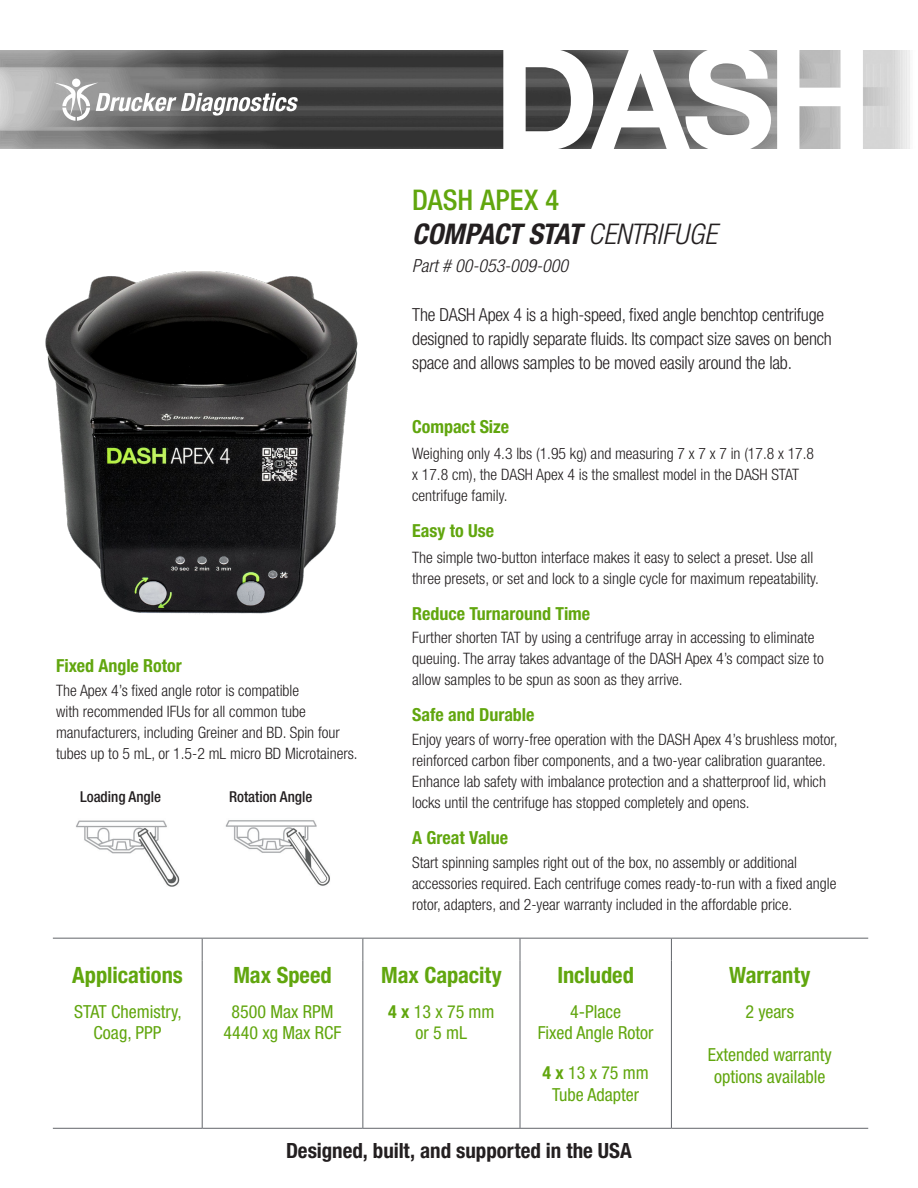
<style>
.page{position:relative;width:918px;height:1188px;background:#fff}
.page>*{position:absolute;margin:0;border:0;box-sizing:border-box;transform-origin:0 0}
.t1{font:700 142.2px "Helvetica Neue LT Std";color:#fff}
.t2{font:italic 700 condensed 28.5px "Helvetica Neue LT Std";letter-spacing:-.04em;color:#231f20}
.t3{font:500 condensed 28.5px "Helvetica Neue LT Std";letter-spacing:.005em;color:#61a60e}
.call_out{font:700 condensed 22.5px "Helvetica Neue LT Std";color:#61a60e}
.call_out-2{font:700 condensed 21px "Helvetica Neue LT Std";color:#231f20}
.t4{font:300 condensed 18px/24px "Helvetica Neue LT Std";letter-spacing:-.01em;color:#231f20}
.call_out-3{font:condensed 18px/21.6px "Helvetica Neue LT Std";color:#61a60e;text-align:center}
.subhead_-_green{font:700 condensed 18px "Helvetica Neue LT Std";color:#61a60e}
.t5{font:italic 300 condensed 18px "Helvetica Neue LT Std";color:#231f20}
.body_text{font:300 condensed 15.75px/21px "Helvetica Neue LT Std";color:#231f20}
.t6{font:500 condensed 15px "Helvetica Neue LT Std";color:#231f20}
.s1{font-weight:300}
.s2{font-weight:700}
</style>
<div class="page">
<img style="left:45px;top:272px;width:313px;height:342px">
<img style="left:0;top:51px;width:910px;height:98px">
<div style="left:72px;top:79px;width:8px;height:8px;background:#fff;border-radius:50%"></div>
<svg style="left:54px;top:83px;width:244px;height:38px"></svg>
<svg style="left:202px;top:939px;width:1px;height:22px"></svg>
<svg style="left:362px;top:939px;width:1px;height:22px"></svg>
<svg style="left:520px;top:939px;width:1px;height:22px"></svg>
<svg style="left:671px;top:939px;width:1px;height:22px"></svg>
<hr style="left:202px;top:961px;width:1px;height:167px;background:#62656a">
<hr style="left:362px;top:961px;width:1px;height:167px;background:#62656a">
<hr style="left:520px;top:961px;width:1px;height:167px;background:#62656a">
<hr style="left:671px;top:961px;width:1px;height:167px;background:#62656a">
<hr style="left:53px;top:938px;width:149px;height:1px;background:#62656a">
<hr style="left:202px;top:938px;width:161px;height:1px;background:#62656a">
<hr style="left:363px;top:938px;width:157px;height:1px;background:#62656a">
<hr style="left:520px;top:938px;width:151px;height:1px;background:#62656a">
<hr style="left:671px;top:938px;width:197px;height:1px;background:#62656a">
<hr style="left:53px;top:1128px;width:149px;height:1px;background:#62656a">
<hr style="left:202px;top:1128px;width:161px;height:1px;background:#62656a">
<hr style="left:363px;top:1128px;width:157px;height:1px;background:#62656a">
<hr style="left:520px;top:1128px;width:151px;height:1px;background:#62656a">
<hr style="left:671px;top:1128px;width:197px;height:1px;background:#62656a">
<img style="left:76px;top:820px;width:254px;height:67px">
<p class="t1" style="left:494px;top:11px;width:381px">DASH</p>
<p class="t3" style="left:412px;top:183px;width:148px">DASH APEX 4</p>
<p class="t2" style="left:412px;top:217px;width:307px">COMPACT STAT <span class="s1">CENTRIFUGE</span></p>
<p class="t5" style="left:412px;top:255px;width:157px">Part # 00-053-009-000</p>
<p class="subhead_-_green" style="left:56px;top:655px;width:127px">Fixed Angle Rotor</p>
<p class="body_text" style="left:56px;top:679px;width:303px">The Apex 4’s fixed angle rotor is compatible<br>with recommended IFUs for all common tube manufacturers, including Greiner and BD. Spin four tubes up to 5 mL, or 1.5-2 mL micro BD Microtainers.</p>
<p class="t6" style="left:80px;top:788px;width:83px">Loading Angle</p>
<p class="t6" style="left:229px;top:788px;width:85px">Rotation Angle</p>
<p class="call_out" style="left:72px;top:961px;width:112px">Applications</p>
<p class="call_out-3" style="left:74px;top:1001px;width:109px">STAT Chemistry,</p>
<p class="call_out-3" style="left:94px;top:1022px;width:69px">Coag, PPP</p>
<p class="call_out" style="left:233px;top:961px;width:100px">Max Speed</p>
<p class="call_out-3" style="left:232px;top:1001px;width:103px">8500 Max RPM</p>
<p class="call_out-3" style="left:224px;top:1022px;width:119px">4440 xg Max RCF</p>
<p class="t4" style="left:412px;top:302px;width:421px">The DASH Apex 4 is a high-speed, fixed angle benchtop centrifuge designed to rapidly separate fluids. Its compact size saves on bench</p>
<p class="t4" style="left:412px;top:350px;width:381px">space and allows samples to be moved easily around the lab.</p>
<p class="subhead_-_green" style="left:412px;top:416px;width:98px">Compact Size</p>
<p class="body_text" style="left:412px;top:443px;width:404px">Weighing only 4.3 lbs (1.95 kg) and measuring 7 x 7 x 7 in (17.8 x 17.8 x 17.8 cm), the DASH Apex 4 is the smallest model in the DASH STAT centrifuge family.</p>
<p class="subhead_-_green" style="left:412px;top:520px;width:83px">Easy to Use</p>
<p class="body_text" style="left:412px;top:546px;width:408px">The simple two-button interface makes it easy to select a preset. Use all three presets, or set and lock to a single cycle for maximum repeatability.</p>
<p class="subhead_-_green" style="left:412px;top:602px;width:180px">Reduce Turnaround Time</p>
<p class="body_text" style="left:412px;top:627px;width:413px">Further shorten TAT by using a centrifuge array in accessing to eliminate queuing. The array takes advantage of the DASH Apex 4’s compact size to allow samples to be spun as soon as they arrive.</p>
<p class="subhead_-_green" style="left:412px;top:704px;width:124px">Safe and Durable</p>
<p class="body_text" style="left:412px;top:729px;width:427px">Enjoy years of worry-free operation with the DASH Apex 4’s brushless motor, reinforced carbon fiber components, and a two-year calibration guarantee.<br>Enhance lab safety with imbalance protection and a shatterproof lid, which locks until the centrifuge has stopped completely and opens.</p>
<p class="subhead_-_green" style="left:412px;top:827px;width:97px">A Great Value</p>
<p class="body_text" style="left:412px;top:852px;width:426px">Start spinning samples right out of the box, no assembly or additional accessories required. Each centrifuge comes ready-to-run with a fixed angle rotor, adapters, and 2-year warranty included in the affordable price.</p>
<p class="call_out" style="left:381px;top:961px;width:122px">Max Capacity</p>
<p class="call_out-3" style="left:388px;top:1001px;width:108px"><span class="s2">4 x</span> 13 x 75 mm</p>
<p class="call_out-3" style="left:416px;top:1022px;width:53px">or 5 mL</p>
<p class="call_out" style="left:557px;top:961px;width:78px">Included</p>
<p class="call_out-3" style="left:570px;top:1001px;width:52px">4-Place</p>
<p class="call_out-3" style="left:538px;top:1022px;width:117px">Fixed Angle Rotor</p>
<p class="call_out-3" style="left:543px;top:1062px;width:108px"><span class="s2">4 x</span> 13 x 75 mm<br>Tube Adapter</p>
<p class="call_out" style="left:729px;top:961px;width:83px">Warranty</p>
<p class="call_out-3" style="left:746px;top:1001px;width:50px">2 years</p>
<p class="call_out-3" style="left:708px;top:1044px;width:126px">Extended warranty</p>
<p class="call_out-3" style="left:714px;top:1065px;width:113px">options available</p>
<p class="call_out-2" style="left:286px;top:1138px;width:347px">Designed, built, and supported in the USA</p>
</div>
